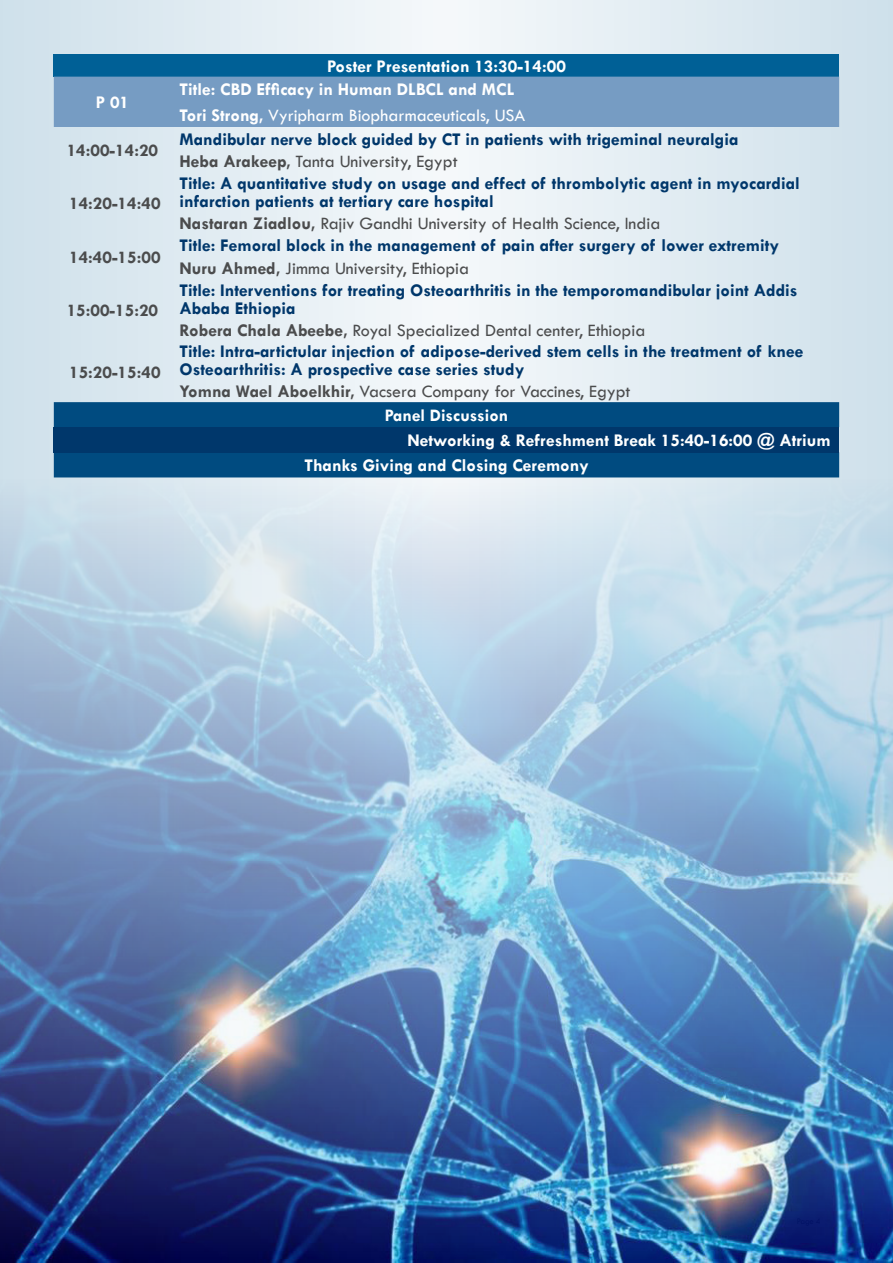
<style>
.page{position:relative;width:893px;height:1263px;background:#fff}
.page>*{position:absolute;margin:0;border:0;box-sizing:border-box;transform-origin:0 0}
.t1{font:700 18px/18px "Tw Cen";color:#00376b}
.t2{font:18px "Tw Cen";color:#4b4c4d}
.t3{font:700 18px "Tw Cen";color:#fff}
.t4{font:700 18px "Tw Cen";color:#4b4c4d}
.t5{font:18px "Tw Cen";color:#fff}
.t6{font:700 17.7px "Tw Cen";color:#fff}
.s1{font-weight:700}
</style>
<div class="page">
<svg style="left:0;top:0;width:893px;height:479px"></svg>
<div style="left:54px;top:54px;width:785px;height:23px;background:#006096"></div>
<div style="left:54px;top:77px;width:785px;height:50px;background:#769cc3"></div>
<div style="left:54px;top:402px;width:785px;height:75px;background:#004b80"></div>
<div style="left:54px;top:427px;width:785px;height:25px;background:#00376b"></div>
<img style="left:0;top:479px;width:893px;height:784px">
<p class="t3" style="left:96px;top:92px;width:35px">P 01</p>
<p class="t4" style="left:67px;top:139px;width:93px">14:00-14:20</p>
<p class="t4" style="left:69px;top:193px;width:93px">14:20-14:40</p>
<p class="t4" style="left:69px;top:246px;width:93px">14:40-15:00</p>
<p class="t4" style="left:67px;top:299px;width:93px">15:00-15:20</p>
<p class="t4" style="left:69px;top:361px;width:93px">15:20-15:40</p>
<p class="t3" style="left:327px;top:55px;width:240px">Poster Presentation 13:30-14:00</p>
<p class="t3" style="left:180px;top:79px;width:336px">Title: CBD Efficacy in Human DLBCL and MCL</p>
<p class="t5" style="left:180px;top:104px;width:347px"><span class="s1">Tori Strong,</span> Vyripharm Biopharmaceuticals, USA</p>
<p class="t1" style="left:180px;top:129px;width:561px">Mandibular nerve block guided by CT in patients with trigeminal neuralgia</p>
<p class="t2" style="left:180px;top:151px;width:280px"><span class="s1">Heba Arakeep,</span> Tanta University, Egypt</p>
<p class="t1" style="left:180px;top:174px;width:622px">Title: A quantitative study on usage and effect of thrombolytic agent in myocardial infarction patients at tertiary care hospital</p>
<p class="t2" style="left:180px;top:212px;width:482px"><span class="s1">Nastaran Ziadlou,</span> Rajiv Gandhi University of Health Science, India</p>
<p class="t1" style="left:180px;top:236px;width:601px">Title: Femoral block in the management of pain after surgery of lower extremity</p>
<p class="t2" style="left:180px;top:257px;width:291px"><span class="s1">Nuru Ahmed,</span> Jimma University, Ethiopia</p>
<p class="t1" style="left:180px;top:281px;width:620px">Title: Interventions for treating Osteoarthritis in the temporomandibular joint Addis<br>Ababa Ethiopia</p>
<p class="t2" style="left:180px;top:319px;width:467px"><span class="s1">Robera Chala Abeebe,</span> Royal Specialized Dental center, Ethiopia</p>
<p class="t1" style="left:180px;top:342px;width:625px">Title: Intra-artictular injection of adipose-derived stem cells in the treatment of knee<br>Osteoarthritis: A prospective case series study</p>
<p class="t2" style="left:180px;top:380px;width:452px"><span class="s1">Yomna Wael Aboelkhir,</span> Vacsera Company for Vaccines, Egypt</p>
<p class="t6" style="left:385px;top:404px;width:125px">Panel Discussion</p>
<p class="t3" style="left:407px;top:429px;width:425px">Networking &amp; Refreshment Break 15:40-16:00 @ Atrium</p>
<p class="t3" style="left:304px;top:455px;width:286px">Thanks Giving and Closing Ceremony</p>
</div>
